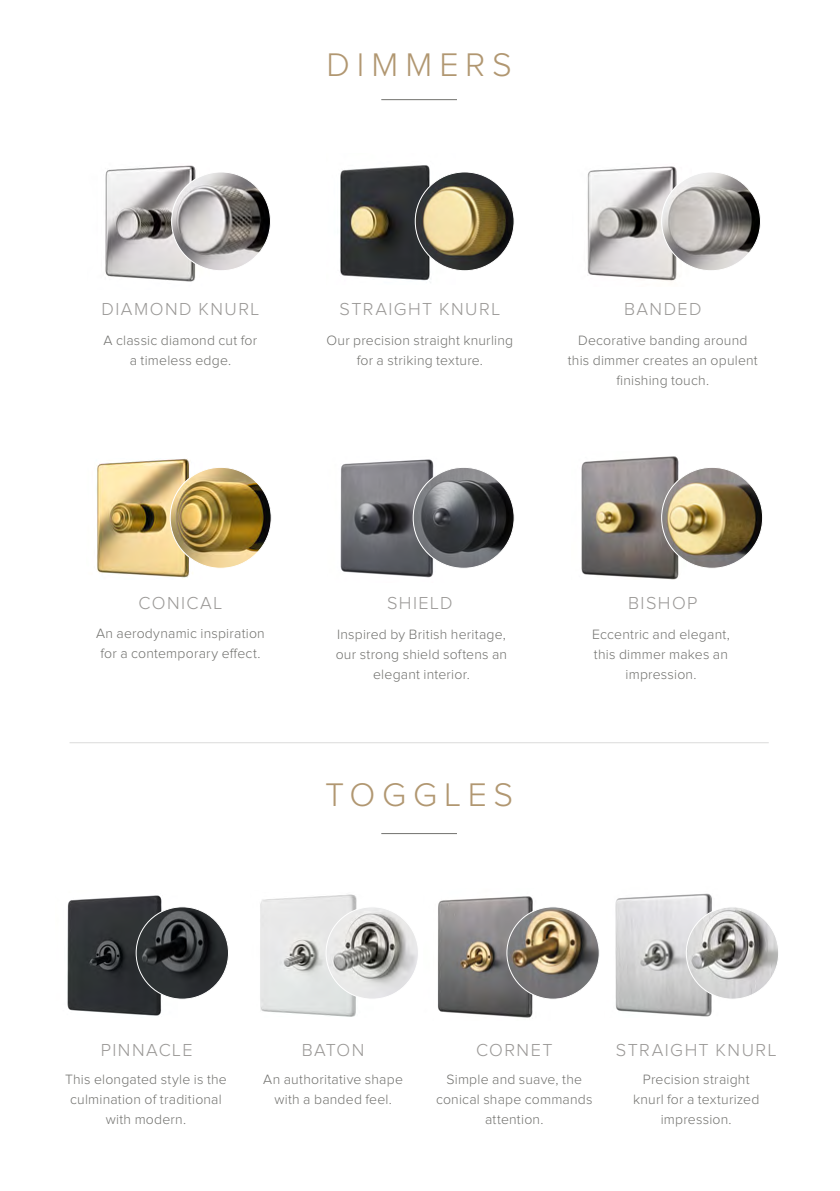
<style>
.page{position:relative;width:840px;height:1191px;background:#fff}
.page>*{position:absolute;margin:0;border:0;box-sizing:border-box;transform-origin:0 0}
.t1{font:300 34px "Proxima Nova";letter-spacing:.2em;color:#b19771}
.t2{font:300 18px "Proxima Nova";letter-spacing:.08em;color:#9a9896}
.t3{font:300 14px/20px "Proxima Nova";letter-spacing:.015em;color:#71716e;text-align:center}
</style>
<div class="page">
<hr style="left:381px;top:99px;width:75px;height:1px;background:#71716e">
<hr style="left:381px;top:833px;width:75px;height:1px;background:#71716e">
<hr style="left:69px;top:742px;width:699px;height:1px;background:#71716e">
<img style="left:105px;top:165px;width:91px;height:117px">
<img style="left:97px;top:459px;width:93px;height:119px">
<img style="left:67px;top:895px;width:107px;height:121px">
<img style="left:260px;top:894px;width:97px;height:123px">
<img style="left:437px;top:896px;width:96px;height:122px">
<img style="left:615px;top:893px;width:97px;height:124px">
<img style="left:340px;top:165px;width:112px;height:118px">
<img style="left:340px;top:459px;width:94px;height:119px">
<img style="left:587px;top:166px;width:90px;height:115px">
<img style="left:581px;top:456px;width:98px;height:123px">
<img style="left:171px;top:172px;width:99px;height:99px;border-radius:49px">
<img style="left:170px;top:467px;width:101px;height:101px;border-radius:50px">
<img style="left:136px;top:907px;width:92px;height:92px;border-radius:46px">
<img style="left:326px;top:907px;width:92px;height:92px;border-radius:46px">
<img style="left:506px;top:907px;width:93px;height:92px;border-radius:46px">
<img style="left:686px;top:907px;width:92px;height:92px;border-radius:46px">
<img style="left:415px;top:172px;width:99px;height:99px;border-radius:49px">
<img style="left:413px;top:467px;width:101px;height:101px;border-radius:50px">
<img style="left:661px;top:172px;width:99px;height:99px;border-radius:49px">
<img style="left:661px;top:467px;width:101px;height:101px;border-radius:50px">
<h1 class="t1" style="left:326px;top:49px;width:186px">DIMMERS</h1>
<p class="t2" style="left:102px;top:300px;width:159px">DIAMOND KNURL</p>
<p class="t3" style="left:103px;top:331px;width:155px">A classic diamond cut for a timeless edge.</p>
<p class="t2" style="left:339px;top:300px;width:162px">STRAIGHT KNURL</p>
<p class="t3" style="left:326px;top:331px;width:188px">Our precision straight knurling for a striking texture.</p>
<p class="t2" style="left:623px;top:300px;width:79px">BANDED</p>
<p class="t3" style="left:567px;top:331px;width:191px">Decorative banding around this dimmer creates an opulent finishing touch.</p>
<p class="t2" style="left:138px;top:595px;width:85px">CONICAL</p>
<p class="t3" style="left:96px;top:624px;width:170px">An aerodynamic inspiration for a contemporary effect.</p>
<p class="t2" style="left:387px;top:595px;width:67px">SHIELD</p>
<p class="t3" style="left:335px;top:624px;width:173px">Inspired by British heritage, our strong shield softens an elegant interior.</p>
<h1 class="t1" style="left:325px;top:778px;width:189px">TOGGLES</h1>
<p class="t2" style="left:627px;top:595px;width:71px">BISHOP</p>
<p class="t3" style="left:591px;top:624px;width:139px">Eccentric and elegant, this dimmer makes an impression.</p>
<p class="t2" style="left:101px;top:1041px;width:93px">PINNACLE</p>
<p class="t2" style="left:301px;top:1041px;width:64px">BATON</p>
<p class="t2" style="left:476px;top:1041px;width:78px">CORNET</p>
<p class="t2" style="left:615px;top:1041px;width:162px">STRAIGHT KNURL</p>
<p class="t3" style="left:65px;top:1070px;width:163px">This elongated style is the culmination of traditional with modern.</p>
<p class="t3" style="left:263px;top:1070px;width:141px">An authoritative shape with a banded feel.</p>
<p class="t3" style="left:436px;top:1070px;width:158px">Simple and suave, the conical shape commands attention.</p>
<p class="t3" style="left:632px;top:1070px;width:128px">Precision straight knurl for a texturized impression.</p>
</div>
